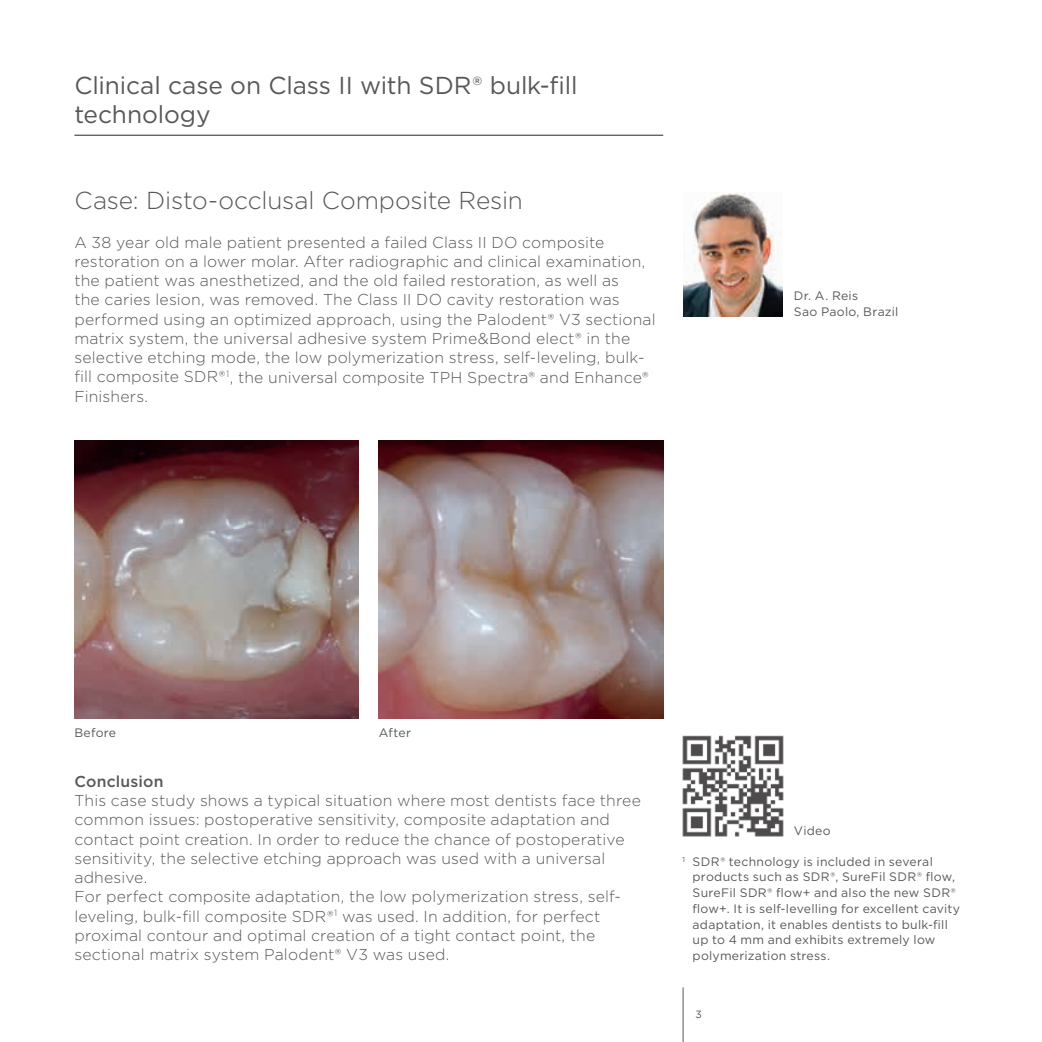
<style>
.page{position:relative;width:1042px;height:1042px;background:#fff}
.page>*{position:absolute;margin:0;border:0;box-sizing:border-box;transform-origin:0 0}
.t1{font:24.5px/29.4px "Gotham";letter-spacing:-.005em;color:#57585a}
.t2{font:300 24.5px "Gotham";letter-spacing:-.005em;color:#57585a}
.t3{font:300 15.75px/19.2px "Gotham";letter-spacing:.01em;color:#57585a}
.t4{font:500 15.75px "Gotham";letter-spacing:.015em;color:#57585a}
.t5{font:12.25px/15.8px "Gotham";letter-spacing:.02em;color:#57585a}
.t6{font:10.5px "Gotham";color:#57585a}
</style>
<div class="page">
<hr style="left:74px;top:135px;width:589px;height:1px;background:#57585a">
<img style="left:683px;top:192px;width:99px;height:124px">
<img style="left:74px;top:440px;width:285px;height:279px">
<img style="left:379px;top:440px;width:284px;height:279px">
<img style="left:682px;top:735px;width:102px;height:102px">
<hr style="left:682px;top:987px;width:1px;height:55px;background:#57585a">
<h1 class="t1" style="left:74px;top:70px;width:505px">Clinical case on Class II with SDR® bulk-fill technology</h1>
<h1 class="t2" style="left:74px;top:185px;width:450px">Case: Disto-occlusal Composite Resin</h1>
<p class="t3" style="left:74px;top:232px;width:583px">A 38 year old male patient presented a failed Class II DO composite restoration on a lower molar. After radiographic and clinical examination, the patient was anesthetized, and the old failed restoration, as well as<br>the caries lesion, was removed. The Class II DO cavity restoration was performed using an optimized approach, using the Palodent® V3 sectional matrix system, the universal adhesive system Prime&amp;Bond elect® in the selective etching mode, the low polymerization stress, self-leveling, bulk&shy;fill composite SDR®<sup>1</sup>, the universal composite TPH Spectra® and Enhance® Finishers.</p>
<p class="t5" style="left:794px;top:288px;width:106px">Dr. A. Reis<br>Sao Paolo, Brazil</p>
<p class="t5" style="left:74px;top:725px;width:43px">Before</p>
<p class="t5" style="left:379px;top:725px;width:34px">After</p>
<p class="t4" style="left:74px;top:771px;width:91px">Conclusion</p>
<p class="t3" style="left:74px;top:790px;width:568px">This case study shows a typical situation where most dentists face three common issues: postoperative sensitivity, composite adaptation and contact point creation. In order to reduce the chance of postoperative sensitivity, the selective etching approach was used with a universal adhesive.<br>For perfect composite adaptation, the low polymerization stress, self&shy;leveling, bulk-fill composite SDR®<sup>1</sup> was used. In addition, for perfect proximal contour and optimal creation of a tight contact point, the sectional matrix system Palodent® V3 was used.</p>
<p class="t5" style="left:794px;top:822px;width:38px">Video</p>
<p class="t5" style="left:692px;top:853px;width:269px;text-indent:-10px"><sup>1</sup> SDR® technology is included in several products such as SDR®, SureFil SDR® flow, SureFil SDR® flow+ and also the new SDR® flow+. It is self-levelling for excellent cavity adaptation, it enables dentists to bulk-fill up to 4 mm and exhibits extremely low polymerization stress.</p>
<p class="t6" style="left:695px;top:1007px;width:8px">3</p>
</div>
